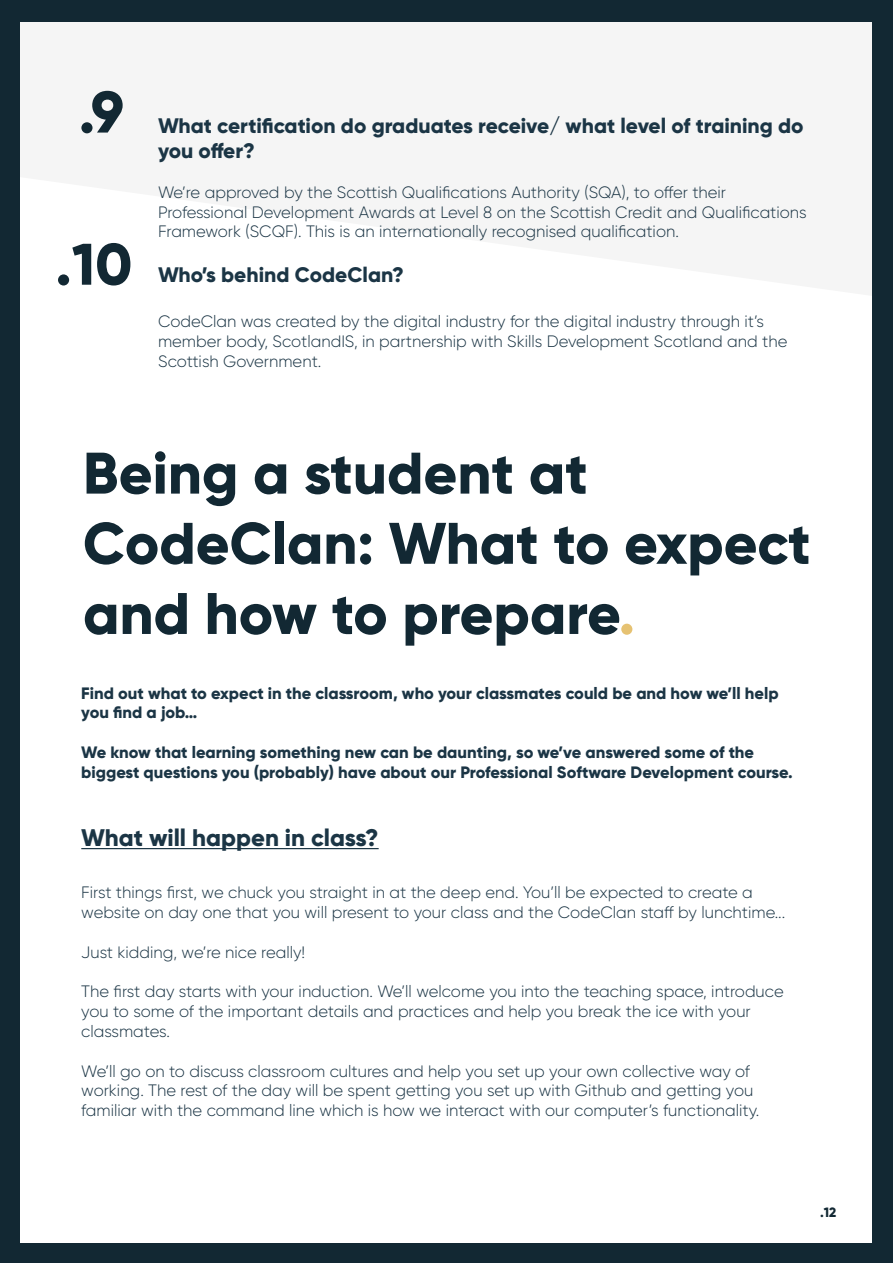
<style>
.page{position:relative;width:893px;height:1263px;background:#fff}
.page>*{position:absolute;margin:0;border:0;box-sizing:border-box;transform-origin:0 0}
.t1{font:800 58.5px/70.2px "Gilroy";color:#122833}
.t2{font:800 24px "Gilroy";color:#1b3545}
.t3{font:800 21px/25.2px "Gilroy";color:#1b3545}
.t4{font:300 16.5px/19.8px "Gilroy";color:#1b3545}
.t5{font:800 16.5px/19.8px "Gilroy";color:#1b3545}
.t6{font:800 13.5px "Gilroy";color:#122833}
.s1{color:#e6c272}
</style>
<div class="page">
<div style="left:0;top:0;width:893px;height:22px;background:#122833"></div>
<div style="left:0;top:1244px;width:893px;height:19px;background:#122833"></div>
<div style="left:872px;top:0;width:21px;height:1263px;background:#122833"></div>
<div style="left:0;top:0;width:19px;height:1263px;background:#122833"></div>
<hr style="left:81px;top:848px;width:298px;height:1px;background:#1b3545">
<h1 class="t1" style="left:79px;top:81px;width:47px">.9</h1>
<h1 class="t1" style="left:55px;top:233px;width:78px">.10</h1>
<p class="t3" style="left:158px;top:114px;width:647px">What certification do graduates receive/ what level of training do you offer?</p>
<p class="t4" style="left:158px;top:183px;width:650px">We’re approved by the Scottish Qualifications Authority (SQA), to offer their<br>Professional Development Awards at Level 8 on the Scottish Credit and Qualifications<br>Framework (SCQF). This is an internationally recognised qualification.</p>
<p class="t3" style="left:158px;top:264px;width:247px">Who’s behind CodeClan?</p>
<p class="t4" style="left:158px;top:313px;width:631px">CodeClan was created by the digital industry for the digital industry through it’s member body, ScotlandIS, in partnership with Skills Development Scotland and the<br>Scottish Government.</p>
<h1 class="t1" style="left:83px;top:442px;width:729px">Being a student at<br>CodeClan: What to expect and how to prepare<span class="s1">.</span></h1>
<p class="t5" style="left:81px;top:684px;width:699px">Find out what to expect in the classroom, who your classmates could be and how we’ll help you find a job…</p>
<p class="t5" style="left:81px;top:743px;width:713px">We know that learning something new can be daunting, so we’ve answered some of the biggest questions you (probably) have about our Professional Software Development course.</p>
<h2 class="t2" style="left:81px;top:827px;width:299px">What will happen in class?</h2>
<p class="t4" style="left:81px;top:884px;width:705px">First things first, we chuck you straight in at the deep end. You’ll be expected to create a website on day one that you will present to your class and the CodeClan staff by lunchtime...</p>
<p class="t4" style="left:81px;top:943px;width:225px">Just kidding, we’re nice really!</p>
<p class="t4" style="left:81px;top:983px;width:704px">The first day starts with your induction. We’ll welcome you into the teaching space, introduce you to some of the important details and practices and help you break the ice with your classmates.</p>
<p class="t4" style="left:81px;top:1062px;width:679px">We’ll go on to discuss classroom cultures and help you set up your own collective way of working. The rest of the day will be spent getting you set up with Github and getting you familiar with the command line which is how we interact with our computer’s functionality.</p>
<p class="t6" style="left:820px;top:1206px;width:18px">.12</p>
</div>
